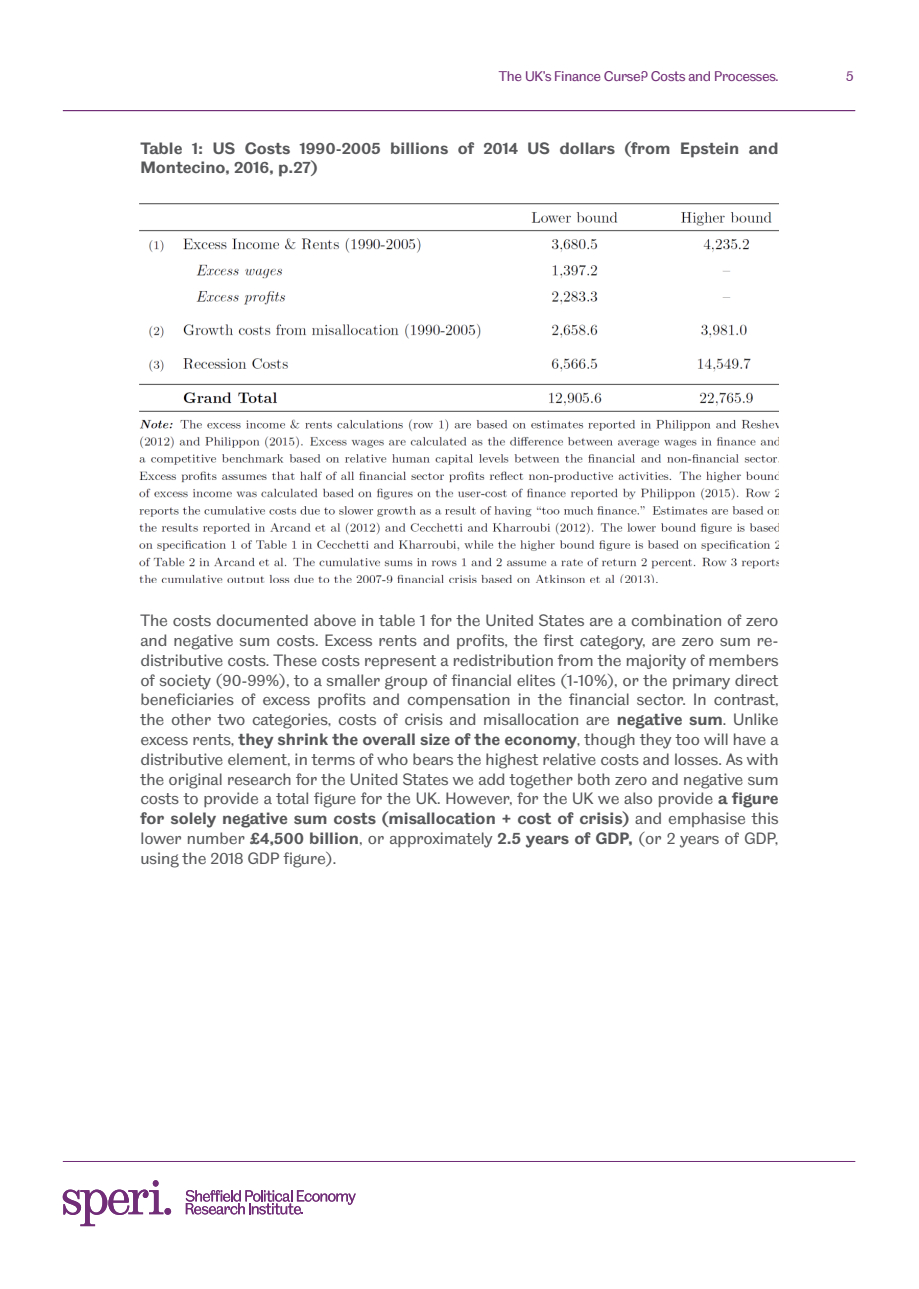
<style>
.page{position:relative;width:919px;height:1289px;background:#fff}
.page>*{position:absolute;margin:0;border:0;box-sizing:border-box;transform-origin:0 0}
.body_text{font:16.5px/19.8px "TUOS Blake";color:#57585a;text-align:justify}
.body_text-2{font:700 16.5px/19.8px "TUOS Blake";color:#57585a}
.t1{font:14.25px "TUOS Blake";letter-spacing:-.02em;color:#712d77}
.s1{font-weight:700}
</style>
<div class="page">
<hr style="left:63px;top:1161px;width:792px;height:1px;background:#712d77">
<svg style="left:186px;top:1190px;width:170px;height:24px"></svg>
<svg style="left:63px;top:1180px;width:100px;height:46px"></svg>
<div style="left:164px;top:1207px;width:7px;height:7px;background:#712d77;border-radius:50%"></div>
<hr style="left:63px;top:110px;width:792px;height:1px;background:#712d77">
<img style="left:139px;top:203px;width:639px;height:379px">
<p class="t1" style="left:499px;top:67px;width:281px">The UK’s Finance Curse? Costs and Processes.</p>
<p class="t1" style="left:846px;top:67px;width:9px">5</p>
<p class="body_text-2" style="left:140px;top:138px;width:639px">Table 1: US Costs 1990-2005 billions of 2014 US dollars (from Epstein and<br>Montecino, 2016, p.27)</p>
<p class="body_text" style="left:140px;top:610px;width:639px">The costs documented above in table 1 for the United States are a combination of zero and negative sum costs. Excess rents and profits, the first category, are zero sum re&shy;distributive costs. These costs represent a redistribution from the majority of members of society (90-99%), to a smaller group of financial elites (1-10%), or the primary direct beneficiaries of excess profits and compensation in the financial sector. In contrast, the other two categories, costs of crisis and misallocation are <span class="s1">negative sum</span>. Unlike excess rents, <span class="s1">they shrink the overall size of the economy</span>, though they too will have a distributive element, in terms of who bears the highest relative costs and losses. As with the original research for the United States we add together both zero and negative sum costs to provide a total figure for the UK. However, for the UK we also provide <span class="s1">a figure for solely negative sum costs (misallocation + cost of crisis)</span> and emphasise this lower number <span class="s1">£4,500 billion</span>, or approximately <span class="s1">2.5 years of GDP,</span> (or 2 years of GDP, using the 2018 GDP figure).</p>
</div>
